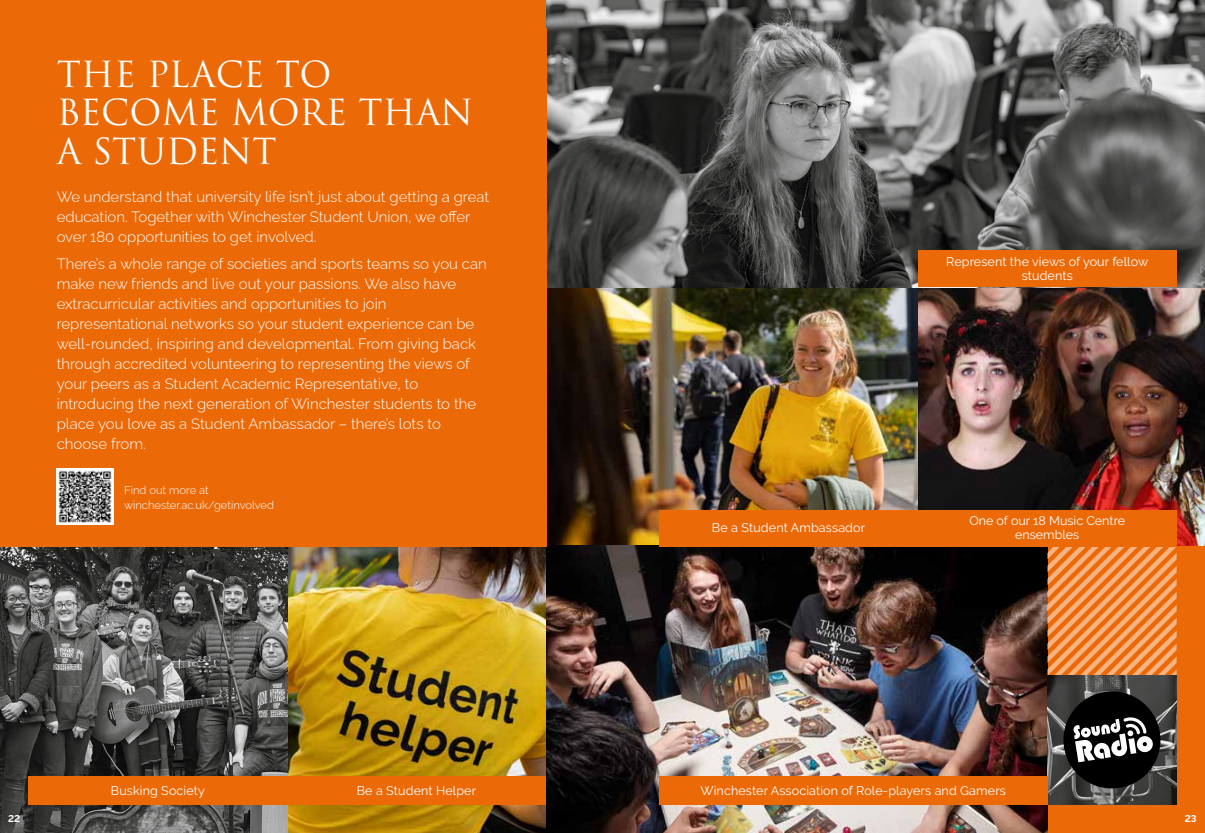
<style>
.page{position:relative;width:1205px;height:833px;background:#ec6907}
.page>*{position:absolute;margin:0;border:0;box-sizing:border-box;transform-origin:0 0}
.t1{font:35px/38.8px "Trajan Pro 3";color:#fff}
.t2{font:300 15px/20px "Raleway";color:#fff}
.t3{font:12.5px/14.4px "Raleway";letter-spacing:.01em;color:#fff;text-align:center}
.t4{font:300 11.25px/15px "Raleway";color:#fff}
.t5{font:700 10px "Raleway";color:#fff}
</style>
<div class="page">
<img style="left:918px;top:287px;width:287px;height:259px">
<img style="left:547px;top:287px;width:371px;height:259px">
<svg style="left:546px;top:0;width:659px;height:287px;background:#626261"></svg>
<img style="left:287px;top:547px;width:259px;height:286px">
<svg style="left:0;top:547px;width:287px;height:286px;background:#535251"></svg>
<img style="left:546px;top:546px;width:501px;height:287px">
<img style="left:57px;top:468px;width:56px;height:57px">
<svg style="left:1047px;top:547px;width:129px;height:128px"></svg>
<img style="left:1047px;top:675px;width:129px;height:129px">
<div style="left:1063px;top:691px;width:97px;height:97px;background:#000;border-radius:50%"></div>
<svg style="left:1073px;top:717px;width:80px;height:45px"></svg>
<div style="left:287px;top:776px;width:259px;height:28px;background:#ec6907"></div>
<div style="left:918px;top:250px;width:258px;height:37px;background:#ec6907"></div>
<div style="left:659px;top:510px;width:259px;height:36px;background:#ec6907"></div>
<div style="left:29px;top:776px;width:258px;height:28px;background:#ec6907"></div>
<div style="left:918px;top:510px;width:258px;height:36px;background:#ec6907"></div>
<div style="left:659px;top:776px;width:388px;height:28px;background:#ec6907"></div>
<h1 class="t1" style="left:57px;top:56px;width:418px">THE PLACE TO<br>BECOME MORE THAN<br>A STUDENT</h1>
<p class="t2" style="left:57px;top:185px;width:434px">We understand that university life isn’t just about getting a great education. Together with Winchester Student Union, we offer over 180 opportunities to get involved.</p>
<p class="t2" style="left:57px;top:252px;width:432px">There’s a whole range of societies and sports teams so you can make new friends and live out your passions. We also have extracurricular activities and opportunities to join representational networks so your student experience can be well-rounded, inspiring and developmental. From giving back through accredited volunteering to representing the views of your peers as a Student Academic Representative, to introducing the next generation of Winchester students to the place you love as a Student Ambassador – there’s lots to choose from.</p>
<p class="t4" style="left:124px;top:481px;width:151px">Find out more at winchester.ac.uk/getinvolved</p>
<p class="t3" style="left:111px;top:783px;width:96px">Busking Society</p>
<p class="t3" style="left:357px;top:783px;width:121px">Be a Student Helper</p>
<p class="t3" style="left:946px;top:254px;width:203px">Represent the views of your fellow students</p>
<p class="t3" style="left:712px;top:520px;width:155px">Be a Student Ambassador</p>
<p class="t3" style="left:969px;top:513px;width:157px">One of our 18 Music Centre ensembles</p>
<p class="t3" style="left:700px;top:783px;width:307px">Winchester Association of Role-players and Gamers</p>
<p class="t5" style="left:8px;top:810px;width:14px">22</p>
<p class="t5" style="left:1185px;top:810px;width:14px">23</p>
</div>
